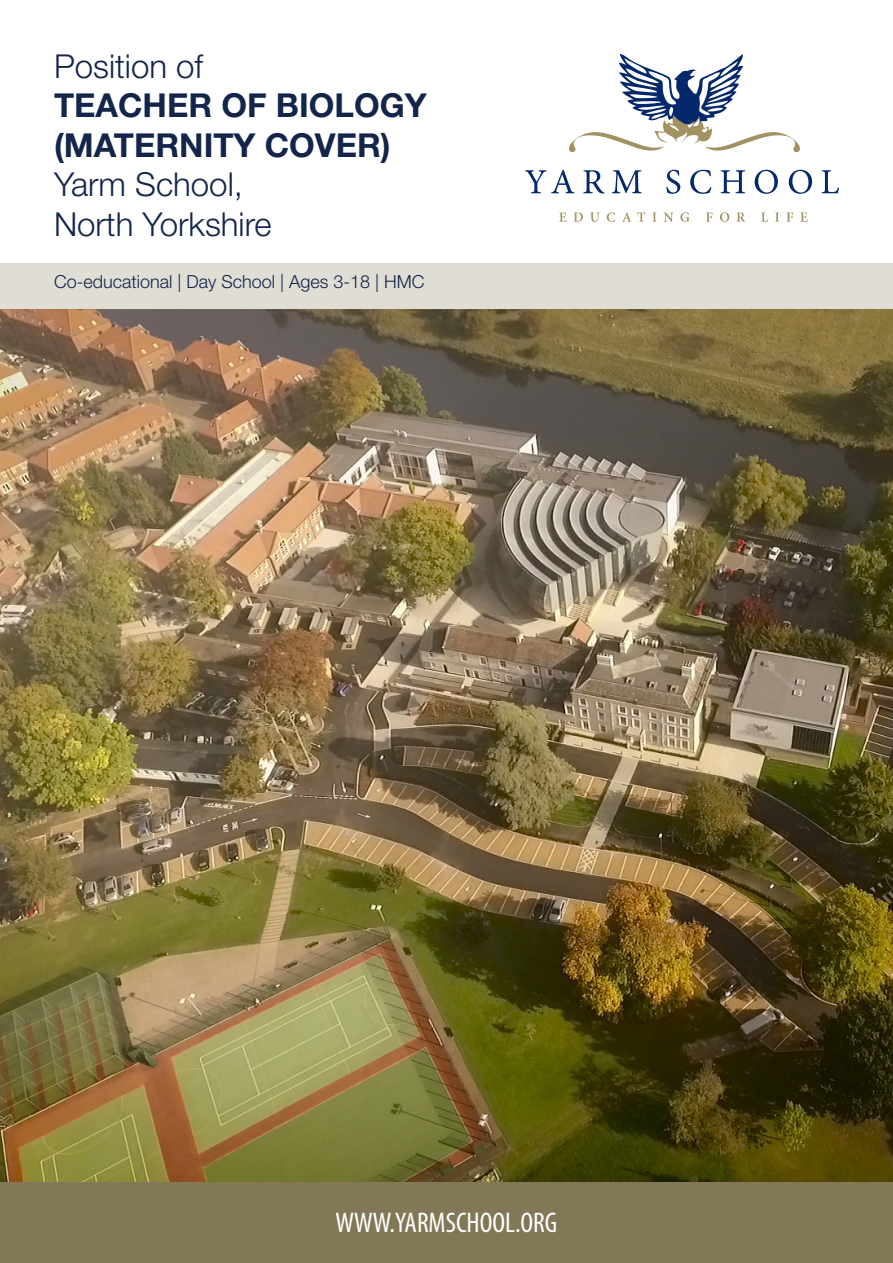
<style>
.page{position:relative;width:893px;height:1263px;background:#fff}
.page>*{position:absolute;margin:0;border:0;box-sizing:border-box;transform-origin:0 0}
.t1{font:300 33px "Helvetica Neue LT Std";color:#13254a}
.t2{font:700 33px "Helvetica Neue LT Std";color:#13254a}
.t3{font:condensed 28.5px "Myriad Pro";color:#fff}
.t4{font:300 18px "Helvetica Neue LT Std";color:#13254a}
</style>
<div class="page">
<svg style="left:525px;top:170px;width:49px;height:23px"></svg>
<svg style="left:583px;top:170px;width:21px;height:24px"></svg>
<svg style="left:612px;top:170px;width:30px;height:23px"></svg>
<svg style="left:666px;top:170px;width:14px;height:24px"></svg>
<svg style="left:690px;top:170px;width:21px;height:24px"></svg>
<svg style="left:721px;top:170px;width:24px;height:23px"></svg>
<svg style="left:755px;top:170px;width:23px;height:24px"></svg>
<svg style="left:789px;top:170px;width:23px;height:24px"></svg>
<svg style="left:822px;top:170px;width:17px;height:23px"></svg>
<svg style="left:559px;top:213px;width:8px;height:9px"></svg>
<svg style="left:573px;top:213px;width:10px;height:9px"></svg>
<svg style="left:590px;top:213px;width:9px;height:9px"></svg>
<svg style="left:607px;top:212px;width:8px;height:10px"></svg>
<svg style="left:622px;top:212px;width:9px;height:10px"></svg>
<svg style="left:637px;top:212px;width:8px;height:10px"></svg>
<svg style="left:652px;top:213px;width:4px;height:9px"></svg>
<svg style="left:663px;top:213px;width:10px;height:9px"></svg>
<svg style="left:680px;top:212px;width:9px;height:10px"></svg>
<svg style="left:706px;top:213px;width:7px;height:9px"></svg>
<svg style="left:720px;top:212px;width:9px;height:10px"></svg>
<svg style="left:737px;top:213px;width:8px;height:9px"></svg>
<svg style="left:761px;top:213px;width:7px;height:9px"></svg>
<svg style="left:775px;top:213px;width:4px;height:9px"></svg>
<svg style="left:786px;top:213px;width:7px;height:9px"></svg>
<svg style="left:800px;top:213px;width:8px;height:9px"></svg>
<svg style="left:569px;top:54px;width:231px;height:98px"></svg>
<img style="left:1px;top:310px;width:892px;height:872px">
<div style="left:0;top:1182px;width:893px;height:81px;background:#827857"></div>
<div style="left:0;top:264px;width:893px;height:46px;background:#e0ddd5"></div>
<p class="t1" style="left:54px;top:46px;width:151px">Position of</p>
<p class="t2" style="left:54px;top:85px;width:374px">TEACHER OF BIOLOGY</p>
<p class="t2" style="left:54px;top:125px;width:338px">(MATERNITY COVER)</p>
<p class="t1" style="left:54px;top:164px;width:190px">Yarm School,</p>
<p class="t1" style="left:54px;top:204px;width:219px">North Yorkshire</p>
<p class="t4" style="left:54px;top:271px;width:372px">Co-educational | Day School | Ages 3-18 | HMC</p>
<p class="t3" style="left:336px;top:1205px;width:223px">WWW.YARMSCHOOL.ORG</p>
</div>
